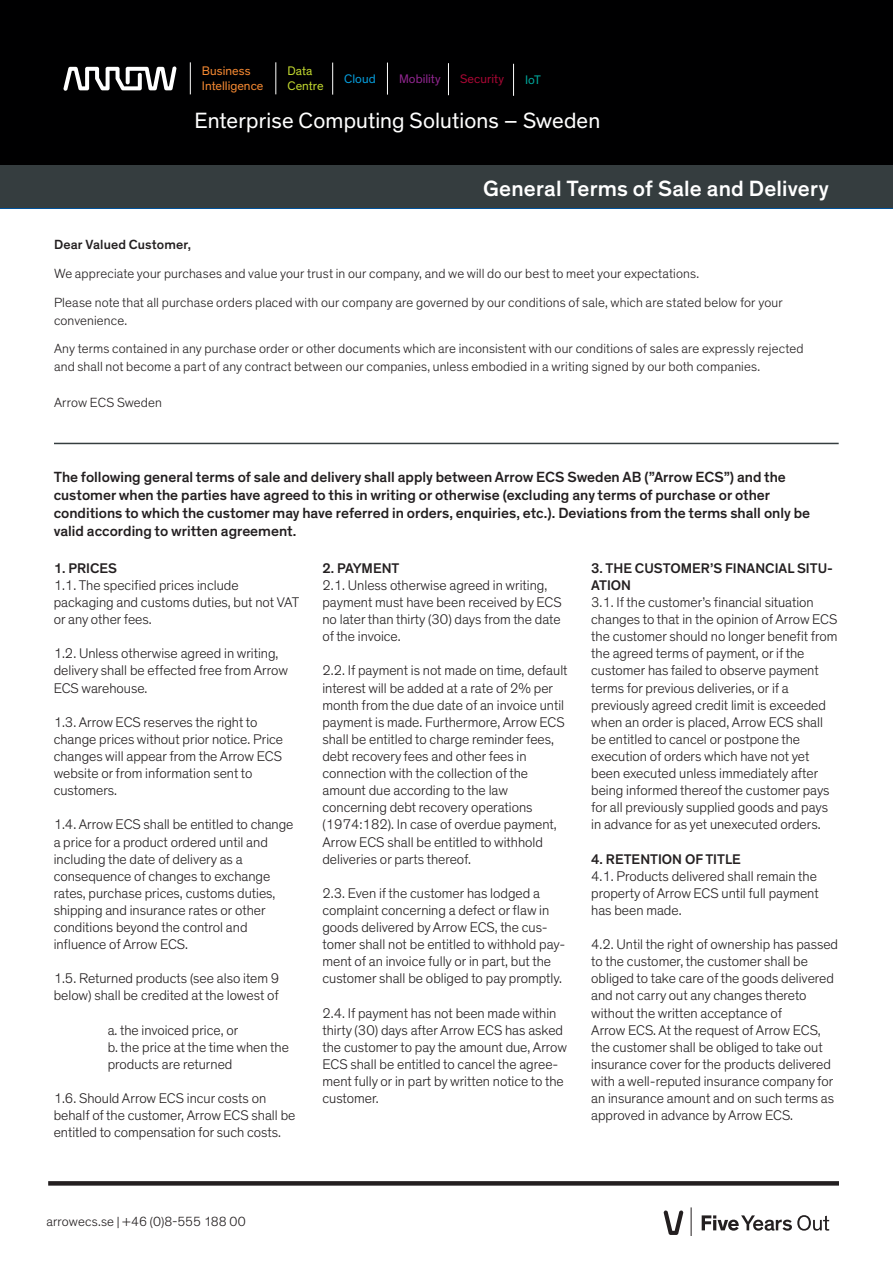
<style>
.page{position:relative;width:893px;height:1263px;background:#fff}
.page>*{position:absolute;margin:0;border:0;box-sizing:border-box;transform-origin:0 0}
.t1{font:22.5px "Theinhardt";letter-spacing:.005em;color:#fff}
.t2{font:500 22.5px "Theinhardt";letter-spacing:.01em;color:#fff}
.t3{font:500 15px/18px "Theinhardt";color:#231f20}
.t4{font:300 14.25px/17.1px "Theinhardt";color:#231f20}
.t5{font:500 14.25px/17.1px "Theinhardt";color:#231f20}
.Body_Copy_9_12{font:300 13.5px/18px "Theinhardt";letter-spacing:.01em;color:#231f20}
.Body_Copy_9_12-2{font:500 13.5px "Theinhardt";letter-spacing:.01em;color:#231f20}
.t6{font:12.6px/14.5px "Theinhardt";color:#f58932}
.t7{font:12.6px/14.5px "Theinhardt";color:#c1d72f}
.t8{font:12.6px "Theinhardt";letter-spacing:.005em;color:#90268f}
.t9{font:12.6px "Theinhardt";letter-spacing:.005em;color:#a60733}
.t10{font:12.6px "Theinhardt";color:#069ddc}
.t11{font:12.6px "Theinhardt";color:#00a59a}
</style>
<div class="page">
<svg style="left:48px;top:1181px;width:791px;height:4px;background:#2a2627"></svg>
<svg style="left:702px;top:1215px;width:127px;height:16px"></svg>
<svg style="left:663px;top:1210px;width:20px;height:25px"></svg>
<svg style="left:691px;top:1207px;width:1px;height:29px"></svg>
<div style="left:0;top:0;width:893px;height:167px;background:#000001"></div>
<div style="left:0;top:165px;width:893px;height:43px;background:#353d3f"></div>
<svg style="left:63px;top:66px;width:114px;height:25px"></svg>
<hr style="left:190px;top:62px;width:1px;height:32px;background:#fff">
<hr style="left:276px;top:62px;width:1px;height:32px;background:#fff">
<hr style="left:332px;top:63px;width:1px;height:32px;background:#fff">
<hr style="left:387px;top:63px;width:1px;height:32px;background:#fff">
<hr style="left:448px;top:63px;width:1px;height:32px;background:#fff">
<hr style="left:54px;top:443px;width:785px;height:1px;background:#353d3f">
<hr style="left:513px;top:64px;width:1px;height:32px;background:#fff">
<p class="t6" style="left:202px;top:64px;width:63px">Business<br>Intelligence</p>
<p class="t7" style="left:287px;top:64px;width:38px">Data<br>Centre</p>
<p class="t10" style="left:344px;top:71px;width:33px">Cloud</p>
<p class="t8" style="left:399px;top:71px;width:43px">Mobility</p>
<p class="t9" style="left:460px;top:72px;width:45px">Security</p>
<p class="t11" style="left:525px;top:72px;width:17px">IoT</p>
<p class="t1" style="left:194px;top:107px;width:407px">Enterprise Computing Solutions – Sweden</p>
<p class="t2" style="left:483px;top:175px;width:347px">General Terms of Sale and Delivery</p>
<p class="Body_Copy_9_12-2" style="left:54px;top:236px;width:138px">Dear Valued Customer,</p>
<p class="Body_Copy_9_12" style="left:54px;top:264px;width:647px">We appreciate your purchases and value your trust in our company, and we will do our best to meet your expectations.</p>
<p class="Body_Copy_9_12" style="left:54px;top:293px;width:730px">Please note that all purchase orders placed with our company are governed by our conditions of sale, which are stated below for your convenience.</p>
<p class="Body_Copy_9_12" style="left:54px;top:340px;width:751px">Any terms contained in any purchase order or other documents which are inconsistent with our conditions of sales are expressly rejected and shall not become a part of any contract between our companies, unless embodied in a writing signed by our both companies.</p>
<p class="Body_Copy_9_12" style="left:54px;top:394px;width:109px">Arrow ECS Sweden</p>
<p class="t3" style="left:54px;top:468px;width:758px">The following general terms of sale and delivery shall apply between Arrow ECS Sweden AB (”Arrow ECS”) and the customer when the parties have agreed to this in writing or otherwise (excluding any terms of purchase or other conditions to which the customer may have referred in orders, enquiries, etc.). Deviations from the terms shall only be valid according to written agreement.</p>
<p class="t5" style="left:54px;top:560px;width:65px">1. PRICES</p>
<p class="t4" style="left:54px;top:577px;width:247px">1.1. The specified prices include packaging and customs duties, but not VAT or any other fees.</p>
<p class="t4" style="left:54px;top:645px;width:236px">1.2. Unless otherwise agreed in writing, delivery shall be effected free from Arrow<br>ECS warehouse.</p>
<p class="t4" style="left:54px;top:714px;width:231px">1.3. Arrow ECS reserves the right to change prices without prior notice. Price changes will appear from the Arrow ECS website or from information sent to customers.</p>
<p class="t4" style="left:54px;top:816px;width:241px">1.4. Arrow ECS shall be entitled to change a price for a product ordered until and including the date of delivery as a consequence of changes to exchange rates, purchase prices, customs duties, shipping and insurance rates or other conditions beyond the control and influence of Arrow ECS.</p>
<p class="t4" style="left:54px;top:970px;width:227px">1.5. Returned products (see also item 9 below) shall be credited at the lowest of</p>
<p class="t4" style="left:108px;top:1021px;width:132px">a. the invoiced price, or</p>
<p class="t4" style="left:108px;top:1039px;width:183px">b. the price at the time when the products are returned</p>
<p class="t4" style="left:54px;top:1090px;width:243px">1.6. Should Arrow ECS incur costs on behalf of the customer, Arrow ECS shall be entitled to compensation for such costs.</p>
<p class="t5" style="left:322px;top:560px;width:79px">2. PAYMENT</p>
<p class="t4" style="left:322px;top:577px;width:241px">2.1. Unless otherwise agreed in writing, payment must have been received by ECS no later than thirty (30) days from the date of the invoice.</p>
<p class="t4" style="left:322px;top:662px;width:247px">2.2. If payment is not made on time, default interest will be added at a rate of 2% per month from the due date of an invoice until payment is made. Furthermore, Arrow ECS shall be entitled to charge reminder fees, debt recovery fees and other fees in connection with the collection of the amount due according to the law concerning debt recovery operations (1974:182). In case of overdue payment, Arrow ECS shall be entitled to withhold deliveries or parts thereof.</p>
<p class="t4" style="left:322px;top:885px;width:245px">2.3. Even if the customer has lodged a complaint concerning a defect or flaw in goods delivered by Arrow ECS, the cus&shy;tomer shall not be entitled to withhold pay&shy;ment of an invoice fully or in part, but the customer shall be obliged to pay promptly.</p>
<p class="t4" style="left:322px;top:1004px;width:246px">2.4. If payment has not been made within thirty (30) days after Arrow ECS has asked the customer to pay the amount due, Arrow ECS shall be entitled to cancel the agree&shy;ment fully or in part by written notice to the customer.</p>
<p class="t5" style="left:591px;top:560px;width:243px">3. THE CUSTOMER’S FINANCIAL SITU-<br>ATION</p>
<p class="t4" style="left:591px;top:594px;width:248px">3.1. If the customer’s financial situation changes to that in the opinion of Arrow ECS the customer should no longer benefit from the agreed terms of payment, or if the customer has failed to observe payment terms for previous deliveries, or if a previously agreed credit limit is exceeded when an order is placed, Arrow ECS shall be entitled to cancel or postpone the execution of orders which have not yet been executed unless immediately after being informed thereof the customer pays for all previously supplied goods and pays in advance for as yet unexecuted orders.</p>
<p class="t5" style="left:591px;top:850px;width:151px">4. RETENTION OF TITLE</p>
<p class="t4" style="left:591px;top:868px;width:229px">4.1. Products delivered shall remain the property of Arrow ECS until full payment has been made.</p>
<p class="t4" style="left:591px;top:936px;width:248px">4.2. Until the right of ownership has passed to the customer, the customer shall be obliged to take care of the goods delivered and not carry out any changes thereto without the written acceptance of<br>Arrow ECS. At the request of Arrow ECS, the customer shall be obliged to take out insurance cover for the products delivered with a well-reputed insurance company for an insurance amount and on such terms as approved in advance by Arrow ECS.</p>
<p class="Body_Copy_9_12" style="left:46px;top:1212px;width:201px">arrowecs.se | +46 (0)8-555 188 00</p>
</div>
